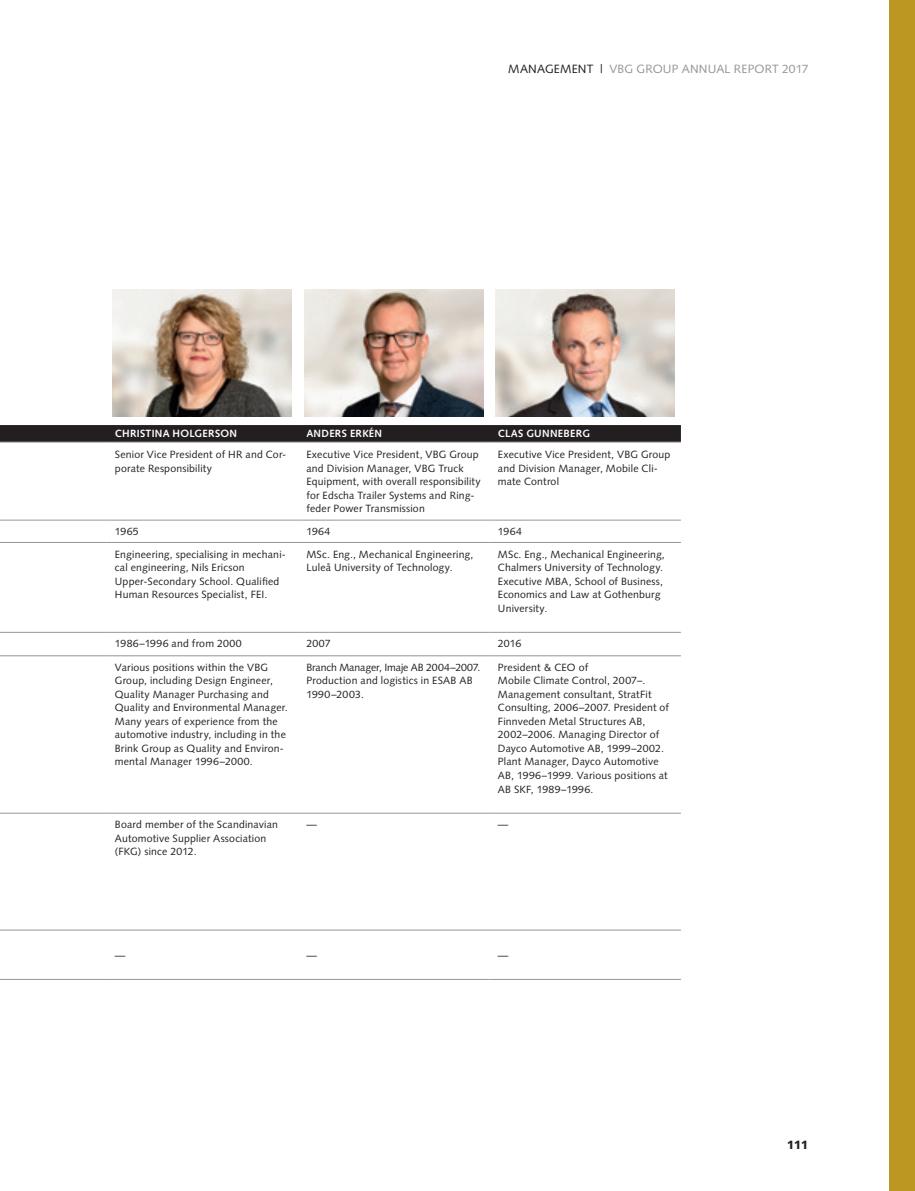
<style>
.page{position:relative;width:915px;height:1191px;background:#fff}
.page>*{position:absolute;margin:0;border:0;box-sizing:border-box;transform-origin:0 0}
.t1{font:12px "Syntax LT Std";letter-spacing:.015em;color:#939598}
.t2{font:900 12px "Syntax LT Std";color:#231f20}
.t3{font:10.5px/13.5px "Syntax LT Std";letter-spacing:.02em;color:#231f20}
.t4{font:700 10.5px "Syntax LT Std";letter-spacing:.025em;color:#fff}
.s1{color:#231f20}
</style>
<div class="page">
<div style="left:889px;top:0;width:25px;height:1191px;background:#bc9822"></div>
<svg style="left:0;top:425px;width:680px;height:17px;background:#262223"></svg>
<hr style="left:0;top:929px;width:106px;height:1px;background:#939598">
<hr style="left:106px;top:929px;width:192px;height:1px;background:#939598">
<hr style="left:298px;top:929px;width:191px;height:1px;background:#939598">
<hr style="left:489px;top:929px;width:191px;height:1px;background:#939598">
<hr style="left:0;top:979px;width:106px;height:1px;background:#939598">
<hr style="left:106px;top:979px;width:192px;height:1px;background:#939598">
<hr style="left:298px;top:979px;width:191px;height:1px;background:#939598">
<hr style="left:489px;top:979px;width:191px;height:1px;background:#939598">
<hr style="left:106px;top:442px;width:192px;height:1px;background:#939598">
<hr style="left:0;top:442px;width:106px;height:1px;background:#939598">
<hr style="left:298px;top:442px;width:191px;height:1px;background:#939598">
<hr style="left:489px;top:442px;width:191px;height:1px;background:#939598">
<hr style="left:0;top:520px;width:106px;height:1px;background:#939598">
<hr style="left:106px;top:520px;width:192px;height:1px;background:#939598">
<hr style="left:298px;top:520px;width:191px;height:1px;background:#939598">
<hr style="left:489px;top:520px;width:191px;height:1px;background:#939598">
<hr style="left:0;top:542px;width:106px;height:1px;background:#939598">
<hr style="left:106px;top:542px;width:192px;height:1px;background:#939598">
<hr style="left:298px;top:542px;width:191px;height:1px;background:#939598">
<hr style="left:489px;top:542px;width:191px;height:1px;background:#939598">
<hr style="left:0;top:632px;width:106px;height:1px;background:#939598">
<hr style="left:106px;top:632px;width:192px;height:1px;background:#939598">
<hr style="left:298px;top:632px;width:191px;height:1px;background:#939598">
<hr style="left:489px;top:632px;width:191px;height:1px;background:#939598">
<hr style="left:0;top:655px;width:106px;height:1px;background:#939598">
<hr style="left:106px;top:655px;width:192px;height:1px;background:#939598">
<hr style="left:298px;top:655px;width:191px;height:1px;background:#939598">
<hr style="left:489px;top:655px;width:191px;height:1px;background:#939598">
<hr style="left:0;top:813px;width:106px;height:1px;background:#939598">
<hr style="left:106px;top:813px;width:192px;height:1px;background:#939598">
<hr style="left:298px;top:813px;width:191px;height:1px;background:#939598">
<hr style="left:489px;top:813px;width:191px;height:1px;background:#939598">
<img style="left:113px;top:289px;width:178px;height:128px">
<img style="left:304px;top:289px;width:179px;height:128px">
<img style="left:495px;top:289px;width:179px;height:128px">
<p class="t1" style="left:508px;top:62px;width:302px"><span class="s1">MANAGEMENT |</span> VBG GROUP ANNUAL REPORT 2017</p>
<p class="t4" style="left:115px;top:428px;width:123px">CHRISTINA HOLGERSON</p>
<p class="t4" style="left:306px;top:428px;width:77px">ANDERS ERKÉN</p>
<p class="t4" style="left:497px;top:428px;width:93px">CLAS GUNNEBERG</p>
<p class="t3" style="left:115px;top:448px;width:173px">Senior Vice President of HR and Cor&shy;porate Responsibility</p>
<p class="t3" style="left:306px;top:448px;width:176px">Executive Vice President, VBG Group and Division Manager, VBG Truck Equipment, with overall responsibility for Edscha Trailer Systems and Ring&shy;feder Power Transmission</p>
<p class="t3" style="left:497px;top:448px;width:174px">Executive Vice President, VBG Group and Division Manager, Mobile Cli&shy;mate Control</p>
<p class="t3" style="left:115px;top:525px;width:25px">1965</p>
<p class="t3" style="left:306px;top:525px;width:26px">1964</p>
<p class="t3" style="left:497px;top:525px;width:26px">1964</p>
<p class="t3" style="left:115px;top:547px;width:172px">Engineering, specialising in mechani&shy;cal engineering, Nils Ericson Upper-Secondary School. Qualified Human Resources Specialist, FEI.</p>
<p class="t3" style="left:306px;top:547px;width:168px">MSc. Eng., Mechanical Engineering,<br>Luleå University of Technology.</p>
<p class="t3" style="left:497px;top:547px;width:168px">MSc. Eng., Mechanical Engineering,<br>Chalmers University of Technology.<br>Executive MBA, School of Business,<br>Economics and Law at Gothenburg<br>University.</p>
<p class="t3" style="left:115px;top:637px;width:128px">1986–1996 and from 2000</p>
<p class="t3" style="left:306px;top:637px;width:26px">2007</p>
<p class="t3" style="left:497px;top:637px;width:25px">2016</p>
<p class="t3" style="left:115px;top:660px;width:174px">Various positions within the VBG Group, including Design Engineer, Quality Manager Purchasing and Quality and Environmental Manager.<br>Many years of experience from the automotive industry, including in the Brink Group as Quality and Environ&shy;mental Manager 1996–2000.</p>
<p class="t3" style="left:306px;top:660px;width:175px">Branch Manager, Imaje AB 2004–2007.<br>Production and logistics in ESAB AB<br>1990–2003.</p>
<p class="t3" style="left:497px;top:660px;width:172px">President &amp; CEO of<br>Mobile Climate Control, 2007–.<br>Management consultant, StratFit<br>Consulting, 2006–2007. President of<br>Finnveden Metal Structures AB,<br>2002–2006. Managing Director of<br>Dayco Automotive AB, 1999–2002.<br>Plant Manager, Dayco Automotive<br>AB, 1996–1999. Various positions at<br>AB SKF, 1989–1996.</p>
<p class="t3" style="left:115px;top:818px;width:165px">Board member of the Scandinavian<br>Automotive Supplier Association (FKG) since 2012.</p>
<p class="t3" style="left:306px;top:818px;width:12px">—</p>
<p class="t3" style="left:497px;top:818px;width:12px">—</p>
<p class="t3" style="left:115px;top:948px;width:12px">—</p>
<p class="t3" style="left:306px;top:948px;width:12px">—</p>
<p class="t3" style="left:497px;top:948px;width:12px">—</p>
<p class="t2" style="left:786px;top:1137px;width:23px">111</p>
</div>
